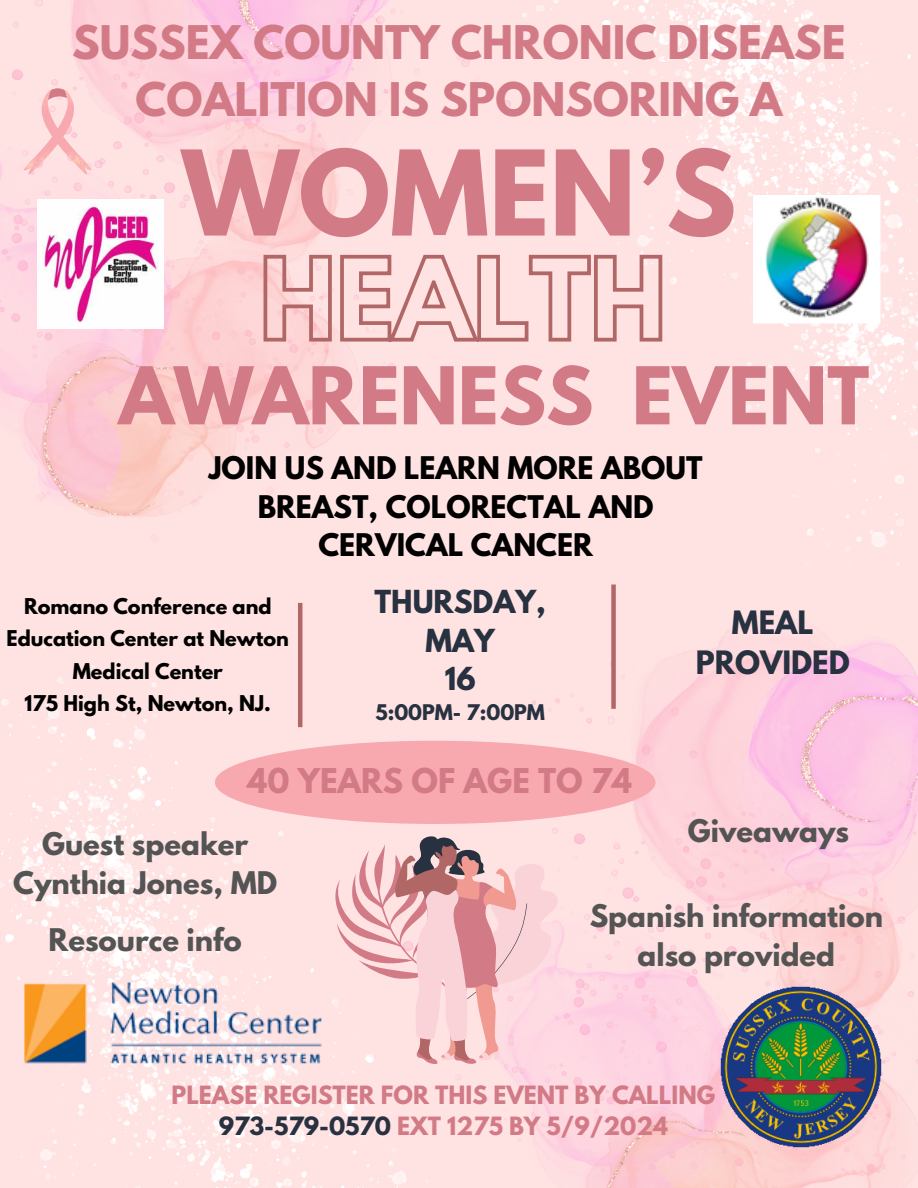
<style>
.page{position:relative;width:918px;height:1188px;background:#ffe3e3}
.page>*{position:absolute;margin:0;border:0;box-sizing:border-box;transform-origin:0 0}
.t1{font:700 104.4px "League Spartan";color:#d27b87}
.t2{font:700 70.5px "League Spartan";color:#d27b87}
.t3{font:700 41.1px/57.3px "League Spartan";color:#d27b87;text-align:center}
.t4{font:700 30.3px "League Spartan";color:#d27b87}
.t5{font:700 28.5px/39.3px "League Spartan";color:#273140;text-align:center}
.t6{font:700 28.05px "League Spartan";color:#273140}
.t7{font:700 27.6px/38.5px "League Spartan";color:#545454;text-align:center}
.t8{font:700 27.6px/38.5px "League Spartan";color:#000;text-align:center}
.t9{font:700 22.35px/30.3px "League Spartan";color:#d27b87;text-align:center}
.t10{font:700 19.2px/32.2px "League Spartan";color:#000;text-align:center}
.t11{font:700 19.05px "League Spartan";color:#273140}
.s1{color:#273140}
</style>
<div class="page">
<img style="left:510px;top:615px;width:408px;height:573px">
<img style="left:0;top:0;width:435px;height:517px">
<img style="left:435px;top:0;width:483px;height:565px">
<img style="left:0;top:646px;width:510px;height:542px">
<svg style="left:24px;top:88px;width:68px;height:87px"></svg>
<svg style="left:329px;top:836px;width:229px;height:228px"></svg>
<hr style="left:298px;top:603px;width:4px;height:124px;background:#b26767">
<div style="left:611px;top:585px;width:5px;height:124px;background:#b26767"></div>
<img style="left:721px;top:987px;width:161px;height:161px">
<img style="left:6px;top:893px;width:338px;height:282px">
<div style="left:215px;top:741px;width:441px;height:83px;background:#f8a9b0;border-radius:50%"></div>
<img style="left:754px;top:196px;width:128px;height:128px">
<img style="left:38px;top:200px;width:126px;height:128px">
<svg style="left:262px;top:252px;width:402px;height:91px"></svg>
<p class="t3" style="left:72px;top:19px;width:775px">SUSSEX COUNTY CHRONIC DISEASE<br>COALITION IS SPONSORING A</p>
<h1 class="t1" style="left:182px;top:142px;width:556px">WOMEN’S</h1>
<h2 class="t2" style="left:119px;top:361px;width:752px">AWARENESS EVENT</h2>
<h5 class="t8" style="left:209px;top:452px;width:495px">JOIN US AND LEARN MORE ABOUT<br>BREAST, COLORECTAL AND<br>CERVICAL CANCER</h5>
<p class="t10" style="left:7px;top:593px;width:284px">Romano Conference and<br>Education Center at Newton<br>Medical Center</p>
<h4 class="t10" style="left:25px;top:690px;width:248px">175 High St, Newton, NJ.</h4>
<p class="t6" style="left:375px;top:587px;width:173px">THURSDAY,</p>
<p class="t6" style="left:426px;top:626px;width:71px">MAY</p>
<p class="t6" style="left:445px;top:665px;width:32px">16</p>
<p class="t11" style="left:375px;top:703px;width:171px">5:00PM- 7:00PM</p>
<h4 class="t4" style="left:247px;top:766px;width:386px">40 YEARS OF AGE TO 74</h4>
<p class="t5" style="left:696px;top:607px;width:156px">MEAL<br>PROVIDED</p>
<h5 class="t7" style="left:13px;top:829px;width:266px">Guest speaker<br>Cynthia Jones, MD</h5>
<p class="t7" style="left:49px;top:925px;width:195px">Resource info</p>
<p class="t7" style="left:688px;top:815px;width:163px">Giveaways</p>
<h5 class="t7" style="left:590px;top:900px;width:295px">Spanish information also provided</h5>
<p class="t9" style="left:171px;top:1083px;width:545px">PLEASE REGISTER FOR THIS EVENT BY CALLING<br><span class="s1">973-579-0570</span> EXT 1275 BY 5/9/2024</p>
</div>
